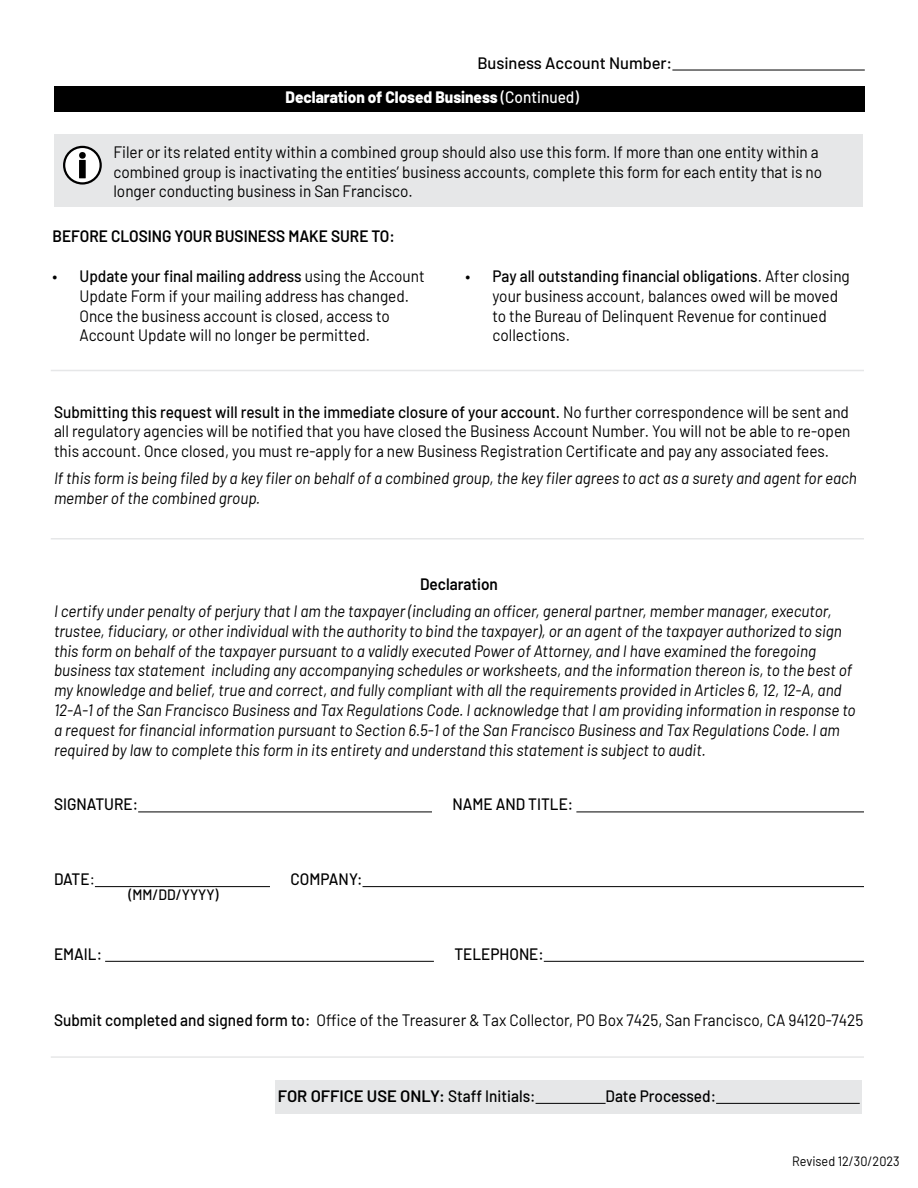
<style>
.page{position:relative;width:918px;height:1188px;background:#fff}
.page>*{position:absolute;margin:0;border:0;box-sizing:border-box;transform-origin:0 0}
.t1{font:italic 16.5px/19.8px "Barlow";color:#000;scale:.93 1}
.t2{font:16.5px/19.8px "Barlow";color:#000;scale:.93 1}
.t3{font:500 16.5px "Barlow";color:#000;scale:.93 1}
.t4{font:600 16.5px "Barlow";color:#000;scale:.93 1}
.t5{font:800 16.5px "Barlow";color:#fff;scale:.93 1}
.t6{font:600 16.5px "Barlow";color:#000}
.t7{font:500 16.5px "Barlow";color:#000}
.t8{font:500 15px "Barlow";color:#000;scale:.93 1}
.t9{font:13.5px "Barlow";color:#000;scale:.93 1}
.s1{font-weight:500}
.s2{font-weight:400}
</style>
<div class="page">
<div style="left:54px;top:86px;width:811px;height:26px;background:#000"></div>
<hr style="left:51px;top:370px;width:813px;height:1px;background:#e6e7e8">
<hr style="left:51px;top:1056px;width:813px;height:2px;background:#e6e7e8">
<hr style="left:51px;top:538px;width:813px;height:2px;background:#e6e7e8">
<hr style="left:672px;top:70px;width:193px;height:1px;background:#000">
<div style="left:275px;top:1080px;width:587px;height:33px;background:#e6e7e8"></div>
<hr style="left:138px;top:812px;width:294px;height:1px;background:#000">
<hr style="left:576px;top:812px;width:288px;height:1px;background:#000">
<hr style="left:95px;top:886px;width:175px;height:1px;background:#000">
<hr style="left:363px;top:886px;width:501px;height:1px;background:#000">
<hr style="left:105px;top:961px;width:329px;height:1px;background:#000">
<hr style="left:544px;top:961px;width:320px;height:1px;background:#000">
<div style="left:54px;top:134px;width:809px;height:72px;background:#e6e7e8"></div>
<div style="left:64px;top:147px;width:37px;height:36px;background:#fff;border-radius:50%"></div>
<div style="left:63px;top:146px;width:39px;height:39px;border:2px solid #000;border-radius:50%"></div>
<svg style="left:79px;top:152px;width:7px;height:26px"></svg>
<hr style="left:536px;top:1103px;width:70px;height:1px;background:#000">
<hr style="left:716px;top:1103px;width:144px;height:1px;background:#000">
<p class="t7" style="left:477px;top:51px;width:197px">Business Account Number:</p>
<p class="t5" style="left:286px;top:85px;width:317px">Declaration of Closed Business <span class="s1">(Continued)</span></p>
<p class="t2" style="left:113px;top:141px;width:764px">Filer or its related entity within a combined group should also use this form. If more than one entity within a combined group is inactivating the entities’ business accounts, complete this form for each entity that is no longer conducting business in San Francisco.</p>
<p class="t4" style="left:53px;top:224px;width:370px">BEFORE CLOSING YOUR BUSINESS MAKE SURE TO:</p>
<p class="t2" style="left:80px;top:265px;width:373px;text-indent:-27px"><span class="s1">• Update your final mailing address</span> using the Account Update Form if your mailing address has changed.<br>Once the business account is closed, access to Account Update will no longer be permitted.</p>
<p class="t2" style="left:492px;top:265px;width:386px;text-indent:-27px"><span class="s1">• Pay all outstanding financial obligations</span>. After closing your business account, balances owed will be moved to the Bureau of Delinquent Revenue for continued collections.</p>
<p class="t2" style="left:54px;top:400px;width:858px;text-align:justify"><span class="s1">Submitting this request will result in the immediate closure of your account.</span> No further correspondence will be sent and all regulatory agencies will be notified that you have closed the Business Account Number. You will not be able to re-open this account. Once closed, you must re-apply for a new Business Registration Certificate and pay any associated fees.</p>
<p class="t1" style="left:54px;top:467px;width:865px">If this form is being filed by a key filer on behalf of a combined group, the key filer agrees to act as a surety and agent for each member of the combined group.</p>
<p class="t4" style="left:420px;top:572px;width:85px">Declaration</p>
<p class="t1" style="left:54px;top:600px;width:864px">I certify under penalty of perjury that I am the taxpayer (including an officer, general partner, member manager, executor, trustee, fiduciary, or other individual with the authority to bind the taxpayer), or an agent of the taxpayer authorized to sign this form on behalf of the taxpayer pursuant to a validly executed Power of Attorney, and I have examined the foregoing business tax statement including any accompanying schedules or worksheets, and the information thereon is, to the best of my knowledge and belief, true and correct, and fully compliant with all the requirements provided in Articles 6, 12, 12-A, and 12-A-1 of the San Francisco Business and Tax Regulations Code. I acknowledge that I am providing information in response to a request for financial information pursuant to Section 6.5-1 of the San Francisco Business and Tax Regulations Code. I am required by law to complete this form in its entirety and understand this statement is subject to audit.</p>
<p class="t3" style="left:54px;top:792px;width:92px">SIGNATURE:</p>
<p class="t3" style="left:452px;top:792px;width:131px">NAME AND TITLE:</p>
<p class="t3" style="left:54px;top:867px;width:46px">DATE<span class="s2">:</span></p>
<p class="t3" style="left:290px;top:867px;width:79px">COMPANY:</p>
<p class="t8" style="left:128px;top:884px;width:99px">(MM/DD/YYYY)</p>
<p class="t3" style="left:54px;top:942px;width:53px">EMAIL:</p>
<p class="t3" style="left:454px;top:942px;width:98px">TELEPHONE:</p>
<p class="t2" style="left:54px;top:1009px;width:872px"><span class="s1">Submit completed and signed form to:</span> Office of the Treasurer &amp; Tax Collector, PO Box 7425, San Francisco, CA 94120-7425</p>
<p class="t6" style="left:278px;top:1084px;width:259px">FOR OFFICE USE ONLY: <span class="s1">Staff Initials:</span></p>
<p class="t3" style="left:606px;top:1084px;width:120px">Date Processed:</p>
<p class="t9" style="left:792px;top:1151px;width:117px">Revised 12/30/2023</p>
</div>
